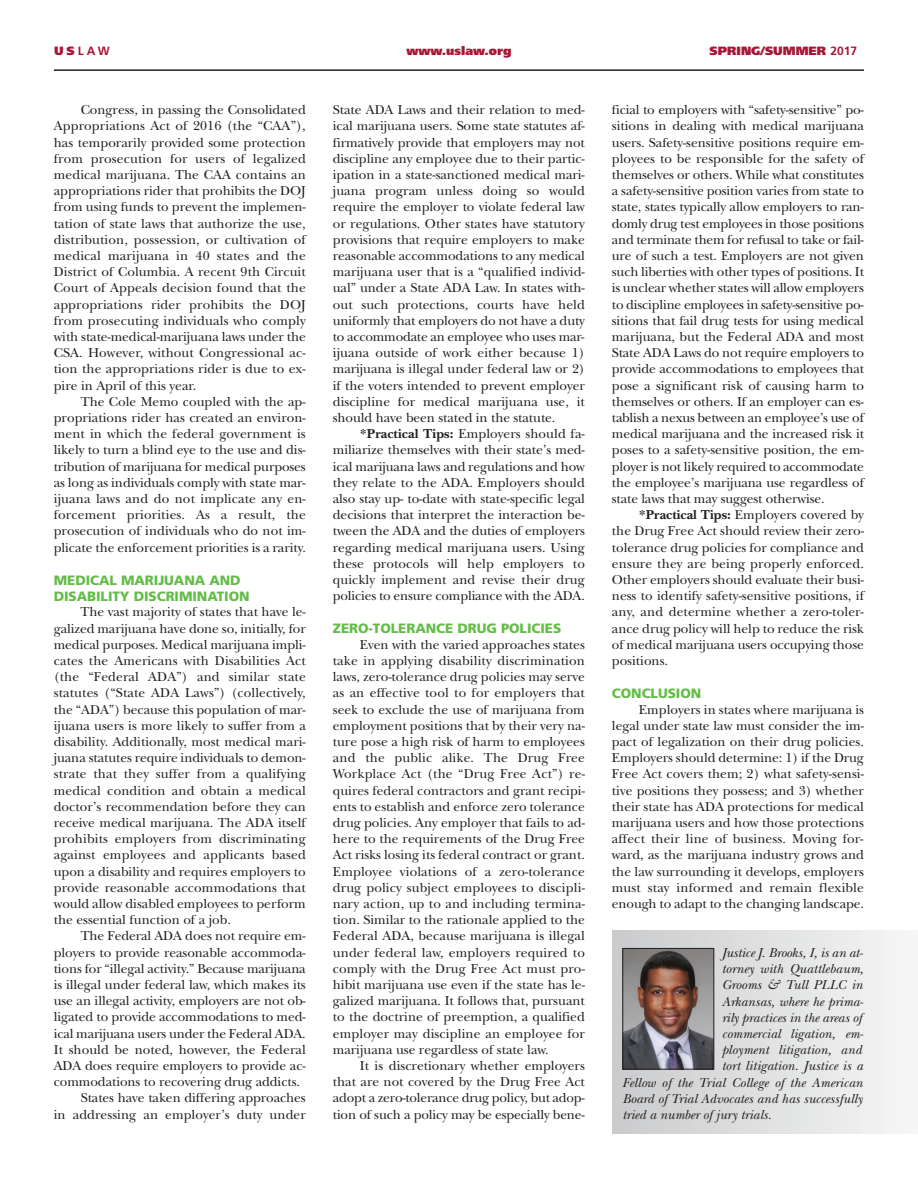
<style>
.page{position:relative;width:918px;height:1188px;background:#fff}
.page>*{position:absolute;margin:0;border:0;box-sizing:border-box;transform-origin:0 0}
.t1{font:13.5px/16.2px "New Baskerville";letter-spacing:-.005em;color:#231f20;text-align:justify}
.t2{font:italic 13.5px "New Baskerville";letter-spacing:.01em;color:#231f20}
.t3{font:900 13.5px/16.2px "Frutiger";letter-spacing:-.005em;color:#64bc48}
.t4{font:900 12px "Frutiger";color:#a61836}
.t5{font:700 12px "Frutiger";color:#a61836}
.s1{font-weight:900}
.s2{font-weight:700}
</style>
<div class="page">
<hr style="left:54px;top:69px;width:810px;height:2px;background:#231f20">
<img style="left:624px;top:950px;width:88px;height:118px">
<div style="left:622px;top:948px;width:92px;height:122px;border:1px solid #231f20"></div>
<p class="t5" style="left:54px;top:46px;width:57px"><span class="s1">US</span>LAW</p>
<p class="t4" style="left:406px;top:46px;width:107px">www.uslaw.org</p>
<p class="t4" style="left:709px;top:46px;width:149px">SPRING/SUMMER <span class="s2">2017</span></p>
<p class="t1" style="left:54px;top:103px;width:254px;text-indent:27px">Congress, in passing the Consolidated Appropriations Act of 2016 (the “CAA”), has temporarily provided some protection from prosecution for users of legalized medical marijuana. The CAA contains an appropriations rider that prohibits the DOJ from using funds to prevent the implemen&shy;tation of state laws that authorize the use, distribution, possession, or cultivation of medical marijuana in 40 states and the District of Columbia. A recent 9th Circuit Court of Appeals decision found that the appropriations rider prohibits the DOJ from prosecuting individuals who comply with state-medical-marijuana laws under the CSA. However, without Congressional ac&shy;tion the appropriations rider is due to ex&shy;pire in April of this year.</p>
<p class="t1" style="left:54px;top:395px;width:254px;text-indent:27px">The Cole Memo coupled with the ap&shy;propriations rider has created an environ&shy;ment in which the federal government is likely to turn a blind eye to the use and dis&shy;tribution of marijuana for medical purposes as long as individuals comply with state mar&shy;ijuana laws and do not implicate any en&shy;forcement priorities. As a result, the prosecution of individuals who do not im&shy;plicate the enforcement priorities is a rarity.</p>
<p class="t3" style="left:54px;top:573px;width:197px">MEDICAL MARIJUANA AND<br>DISABILITY DISCRIMINATION</p>
<p class="t1" style="left:54px;top:606px;width:254px;text-indent:27px">The vast majority of states that have le&shy;galized marijuana have done so, initially, for medical purposes. Medical marijuana impli&shy;cates the Americans with Disabilities Act (the “Federal ADA”) and similar state statutes (“State ADA Laws”) (collectively, the “ADA”) because this population of mar&shy;ijuana users is more likely to suffer from a disability. Additionally, most medical mari&shy;juana statutes require individuals to demon&shy;strate that they suffer from a qualifying medical condition and obtain a medical doctor’s recommendation before they can receive medical marijuana. The ADA itself prohibits employers from discriminating against employees and applicants based upon a disability and requires employers to provide reasonable accommodations that would allow disabled employees to perform the essential function of a job.</p>
<p class="t1" style="left:81px;top:930px;width:227px">The Federal ADA does not require em-</p>
<p class="t1" style="left:54px;top:946px;width:253px">ployers to provide reasonable accommoda-</p>
<p class="t1" style="left:54px;top:962px;width:254px">tions for “illegal activity.” Because marijuana</p>
<p class="t1" style="left:54px;top:978px;width:254px">is illegal under federal law, which makes its</p>
<p class="t1" style="left:54px;top:994px;width:254px">use an illegal activity, employers are not ob-</p>
<p class="t1" style="left:54px;top:1011px;width:254px">ligated to provide accommodations to med-</p>
<p class="t1" style="left:54px;top:1027px;width:254px">ical marijuana users under the Federal ADA.</p>
<p class="t1" style="left:54px;top:1043px;width:254px">It should be noted, however, the Federal</p>
<p class="t1" style="left:54px;top:1059px;width:254px">ADA does require employers to provide ac-</p>
<p class="t1" style="left:54px;top:1075px;width:248px">commodations to recovering drug addicts.</p>
<p class="t1" style="left:81px;top:1092px;width:227px">States have taken differing approaches</p>
<p class="t1" style="left:54px;top:1108px;width:254px">in addressing an employer’s duty under</p>
<p class="t1" style="left:333px;top:103px;width:254px">State ADA Laws and their relation to med&shy;ical marijuana users. Some state statutes af&shy;firmatively provide that employers may not discipline any employee due to their partic&shy;ipation in a state-sanctioned medical mari&shy;juana program unless doing so would require the employer to violate federal law or regulations. Other states have statutory provisions that require employers to make reasonable accommodations to any medical marijuana user that is a “qualified individ&shy;ual” under a State ADA Law. In states with&shy;out such protections, courts have held uniformly that employers do not have a duty to accommodate an employee who uses mar&shy;ijuana outside of work either because 1) marijuana is illegal under federal law or 2) if the voters intended to prevent employer discipline for medical marijuana use, it should have been stated in the statute.</p>
<p class="t1" style="left:333px;top:427px;width:254px;text-indent:27px"><span class="s2">*Practical Tips:</span> Employers should fa&shy;miliarize themselves with their state’s med&shy;ical marijuana laws and regulations and how they relate to the ADA. Employers should also stay up- to-date with state-specific legal decisions that interpret the interaction be&shy;tween the ADA and the duties of employers regarding medical marijuana users. Using these protocols will help employers to quickly implement and revise their drug policies to ensure compliance with the ADA.</p>
<p class="t3" style="left:333px;top:622px;width:230px">ZERO-TOLERANCE DRUG POLICIES</p>
<p class="t1" style="left:333px;top:638px;width:254px;text-indent:27px">Even with the varied approaches states take in applying disability discrimination laws, zero-tolerance drug policies may serve as an effective tool to for employers that seek to exclude the use of marijuana from employment positions that by their very na&shy;ture pose a high risk of harm to employees and the public alike. The Drug Free Workplace Act (the “Drug Free Act”) re&shy;quires federal contractors and grant recipi&shy;ents to establish and enforce zero tolerance drug policies. Any employer that fails to ad&shy;here to the requirements of the Drug Free Act risks losing its federal contract or grant.<br>Employee violations of a zero-tolerance drug policy subject employees to discipli&shy;nary action, up to and including termina&shy;tion. Similar to the rationale applied to the Federal ADA, because marijuana is illegal under federal law, employers required to comply with the Drug Free Act must pro&shy;hibit marijuana use even if the state has le&shy;galized marijuana. It follows that, pursuant to the doctrine of preemption, a qualified employer may discipline an employee for marijuana use regardless of state law.</p>
<p class="t1" style="left:333px;top:1059px;width:254px;text-indent:27px">It is discretionary whether employers that are not covered by the Drug Free Act adopt a zero-tolerance drug policy, but adop&shy;tion of such a policy may be especially bene-</p>
<p class="t1" style="left:612px;top:103px;width:254px">ficial to employers with “safety-sensitive” po&shy;sitions in dealing with medical marijuana users. Safety-sensitive positions require em&shy;ployees to be responsible for the safety of themselves or others. While what constitutes a safety-sensitive position varies from state to state, states typically allow employers to ran&shy;domly drug test employees in those positions and terminate them for refusal to take or fail&shy;ure of such a test. Employers are not given such liberties with other types of positions. It is unclear whether states will allow employers to discipline employees in safety-sensitive po&shy;sitions that fail drug tests for using medical marijuana, but the Federal ADA and most State ADA Laws do not require employers to provide accommodations to employees that pose a significant risk of causing harm to themselves or others. If an employer can es&shy;tablish a nexus between an employee’s use of medical marijuana and the increased risk it poses to a safety-sensitive position, the em&shy;ployer is not likely required to accommodate the employee’s marijuana use regardless of state laws that may suggest otherwise.</p>
<p class="t1" style="left:612px;top:508px;width:254px;text-indent:27px"><span class="s2">*Practical Tips:</span> Employers covered by the Drug Free Act should review their zero&shy;tolerance drug policies for compliance and ensure they are being properly enforced.<br>Other employers should evaluate their busi&shy;ness to identify safety-sensitive positions, if any, and determine whether a zero-toler&shy;ance drug policy will help to reduce the risk of medical marijuana users occupying those positions.</p>
<p class="t3" style="left:612px;top:687px;width:91px">CONCLUSION</p>
<p class="t1" style="left:612px;top:703px;width:254px;text-indent:27px">Employers in states where marijuana is legal under state law must consider the im&shy;pact of legalization on their drug policies.<br>Employers should determine: 1) if the Drug Free Act covers them; 2) what safety-sensi&shy;tive positions they possess; and 3) whether their state has ADA protections for medical marijuana users and how those protections affect their line of business. Moving for&shy;ward, as the marijuana industry grows and the law surrounding it develops, employers must stay informed and remain flexible enough to adapt to the changing landscape.</p>
<p class="t2" style="left:722px;top:948px;width:143px">Justice J. Brooks, I, is an at-</p>
<p class="t2" style="left:722px;top:964px;width:144px">torney with Quattlebaum,</p>
<p class="t2" style="left:722px;top:980px;width:143px">Grooms &amp; Tull PLLC in</p>
<p class="t2" style="left:722px;top:997px;width:143px">Arkansas, where he prima-</p>
<p class="t2" style="left:722px;top:1013px;width:142px">rily practices in the areas of</p>
<p class="t2" style="left:722px;top:1029px;width:143px">commercial ligation, em-</p>
<p class="t2" style="left:722px;top:1045px;width:142px">ployment litigation, and</p>
<p class="t2" style="left:722px;top:1061px;width:143px">tort litigation. Justice is a</p>
<p class="t2" style="left:622px;top:1078px;width:242px">Fellow of the Trial College of the American</p>
<p class="t2" style="left:622px;top:1094px;width:242px">Board of Trial Advocates and has successfully</p>
<p class="t2" style="left:622px;top:1110px;width:151px">tried a number of jury trials.</p>
</div>
